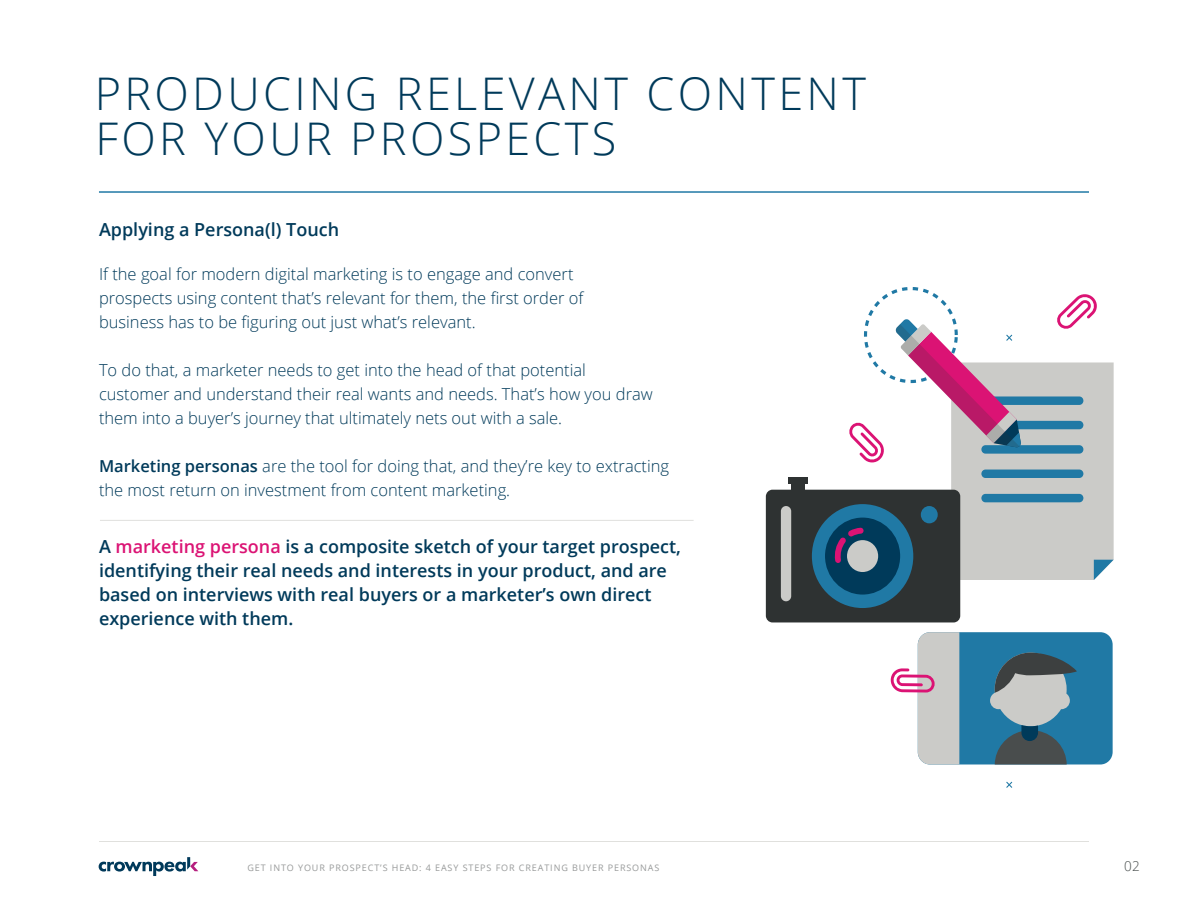
<style>
.page{position:relative;width:1188px;height:918px;background:#fff}
.page>*{position:absolute;margin:0;border:0;box-sizing:border-box;transform-origin:0 0}
.t1{font:300 45px/45px "Open Sans";letter-spacing:.075em;color:#003a5a}
.t2{font:600 18px/24px "Open Sans";color:#003a5a}
.t3{font:300 16.5px/24px "Open Sans";color:#003a5a}
.t4{font:300 13.5px "Open Sans";color:#484e4d}
.t5{font:9px "Open Sans";letter-spacing:.1em;color:#989a9a}
.s1{font-weight:600}
.s2{color:#db1374}
</style>
<div class="page">
<hr style="left:100px;top:520px;width:594px;height:1px;background:#e0e0dd">
<hr style="left:99px;top:841px;width:990px;height:1px;background:#e0e0dd">
<hr style="left:99px;top:191px;width:990px;height:2px;background:#2079a5">
<div style="left:918px;top:632px;width:195px;height:133px;background:#2079a5;border-radius:12px"></div>
<svg style="left:990px;top:653px;width:87px;height:112px"></svg>
<svg style="left:891px;top:632px;width:68px;height:133px"></svg>
<svg style="left:1006px;top:782px;width:6px;height:6px"></svg>
<div style="left:766px;top:490px;width:194px;height:132px;background:#2e3232;border-radius:7px"></div>
<div style="left:812px;top:504px;width:101px;height:104px;background:#2079a5;border-radius:50%"></div>
<div style="left:825px;top:518px;width:75px;height:77px;background:#003a5a;border-radius:50%"></div>
<div style="left:781px;top:506px;width:10px;height:95px;background:#cbcbc8;border-radius:5px"></div>
<div style="left:791px;top:484px;width:14px;height:6px;background:#2e3232"></div>
<div style="left:788px;top:477px;width:20px;height:7px;background:#2e3232"></div>
<svg style="left:834px;top:287px;width:280px;height:293px"></svg>
<svg style="left:99px;top:857px;width:99px;height:19px"></svg>
<p class="t1" style="left:95px;top:70px;width:773px">PRODUCING RELEVANT CONTENT<br>FOR YOUR PROSPECTS</p>
<p class="t2" style="left:99px;top:217px;width:242px">Applying a Persona(l) Touch</p>
<p class="t3" style="left:99px;top:261px;width:476px">If the goal for modern digital marketing is to engage and convert</p>
<p class="t3" style="left:99px;top:285px;width:486px">prospects using content that’s relevant for them, the first order of business has to be figuring out just what’s relevant.</p>
<p class="t3" style="left:99px;top:357px;width:488px">To do that, a marketer needs to get into the head of that potential</p>
<p class="t3" style="left:99px;top:381px;width:555px">customer and understand their real wants and needs. That’s how you draw them into a buyer’s journey that ultimately nets out with a sale.</p>
<p class="t3" style="left:99px;top:453px;width:572px"><span class="s1">Marketing personas</span> are the tool for doing that, and they’re key to extracting the most return on investment from content marketing.</p>
<p class="t2" style="left:99px;top:535px;width:584px">A <span class="s2">marketing persona</span> is a composite sketch of your target prospect, identifying their real needs and interests in your product, and are based on interviews with real buyers or a marketer’s own direct experience with them.</p>
<p class="t5" style="left:248px;top:862px;width:413px">GET INTO YOUR PROSPECT’S HEAD: 4 EASY STEPS FOR CREATING BUYER PERSONAS</p>
<p class="t4" style="left:1124px;top:857px;width:17px">02</p>
</div>
